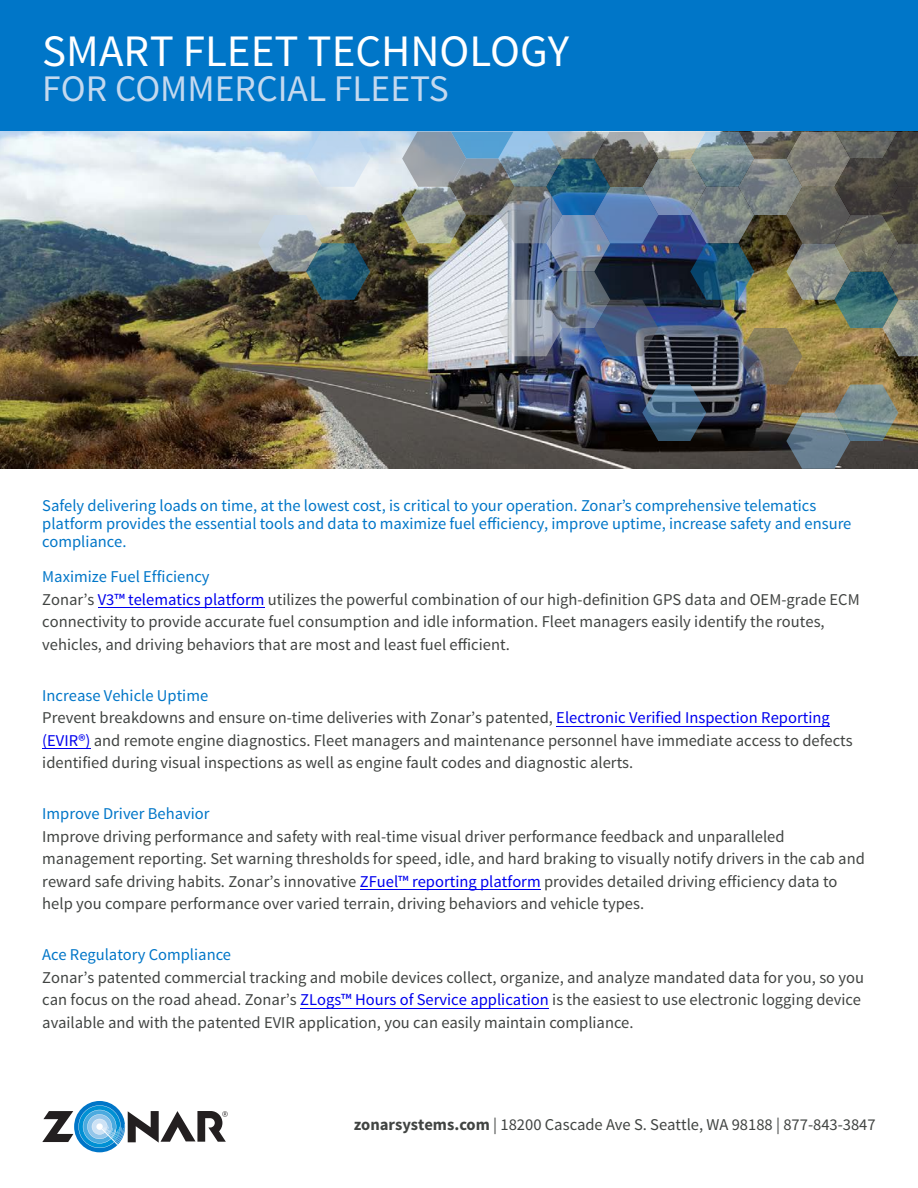
<style>
.page{position:relative;width:918px;height:1188px;background:#fff}
.page>*{position:absolute;margin:0;border:0;box-sizing:border-box;transform-origin:0 0}
.t1{font:45px "Source Sans Pro";color:#fff}
.t2{font:37.5px "Source Sans Pro";color:#c4d9ef}
.Pharagraph{font:16.5px/22.5px "Source Sans Pro";color:#414442}
.Pharagraph-2{font:16.5px/18px "Source Sans Pro";color:#0076c8}
.s1{color:#0076c8}
.s2{color:#00e}
.s3{font-weight:700}
</style>
<div class="page">
<div style="left:0;top:0;width:918px;height:142px;background:#0076c8"></div>
<img style="left:0;top:132px;width:402px;height:337px">
<svg style="left:306px;top:132px;width:64px;height:55px;background:#cadcef"></svg>
<img style="left:258px;top:215px;width:112px;height:85px">
<img style="left:402px;top:132px;width:516px;height:337px">
<svg style="left:42px;top:1101px;width:186px;height:51px"></svg>
<hr style="left:98px;top:607px;width:166px;height:1px;background:#00e">
<hr style="left:556px;top:726px;width:274px;height:1px;background:#00e">
<hr style="left:42px;top:749px;width:48px;height:1px;background:#00e">
<hr style="left:360px;top:890px;width:181px;height:1px;background:#00e">
<hr style="left:300px;top:1008px;width:249px;height:1px;background:#00e">
<p class="t1" style="left:42px;top:23px;width:528px">SMART FLEET TECHNOLOGY</p>
<p class="t2" style="left:42px;top:65px;width:408px">FOR COMMERCIAL FLEETS</p>
<p class="Pharagraph-2" style="left:42px;top:497px;width:811px">Safely delivering loads on time, at the lowest cost, is critical to your operation. Zonar’s comprehensive telematics platform provides the essential tools and data to maximize fuel efficiency, improve uptime, increase safety and ensure compliance.</p>
<p class="Pharagraph" style="left:42px;top:566px;width:819px"><span class="s1">Maximize Fuel Efficiency<br></span>Zonar’s <span class="s2">V3™ telematics platform</span> utilizes the powerful combination of our high-definition GPS data and OEM-grade ECM connectivity to provide accurate fuel consumption and idle information. Fleet managers easily identify the routes, vehicles, and driving behaviors that are most and least fuel efficient.</p>
<p class="Pharagraph" style="left:42px;top:684px;width:812px"><span class="s1">Increase Vehicle Uptime<br></span>Prevent breakdowns and ensure on-time deliveries with Zonar’s patented, <span class="s2">Electronic Verified Inspection Reporting (EVIR®)</span> and remote engine diagnostics. Fleet managers and maintenance personnel have immediate access to defects identified during visual inspections as well as engine fault codes and diagnostic alerts.</p>
<p class="Pharagraph" style="left:42px;top:803px;width:824px"><span class="s1">Improve Driver Behavior<br></span>Improve driving performance and safety with real-time visual driver performance feedback and unparalleled management reporting. Set warning thresholds for speed, idle, and hard braking to visually notify drivers in the cab and reward safe driving habits. Zonar’s innovative <span class="s2">ZFuel™ reporting platform</span> provides detailed driving efficiency data to help you compare performance over varied terrain, driving behaviors and vehicle types.</p>
<p class="Pharagraph" style="left:42px;top:944px;width:823px"><span class="s1">Ace Regulatory Compliance<br></span>Zonar’s patented commercial tracking and mobile devices collect, organize, and analyze mandated data for you, so you can focus on the road ahead. Zonar’s <span class="s2">ZLogs™ Hours of Service application</span> is the easiest to use electronic logging device available and with the patented EVIR application, you can easily maintain compliance.</p>
<p class="Pharagraph" style="left:354px;top:1114px;width:523px"><span class="s3">zonarsystems.com</span> | 18200 Cascade Ave S. Seattle, WA 98188 | 877-843-3847</p>
</div>
